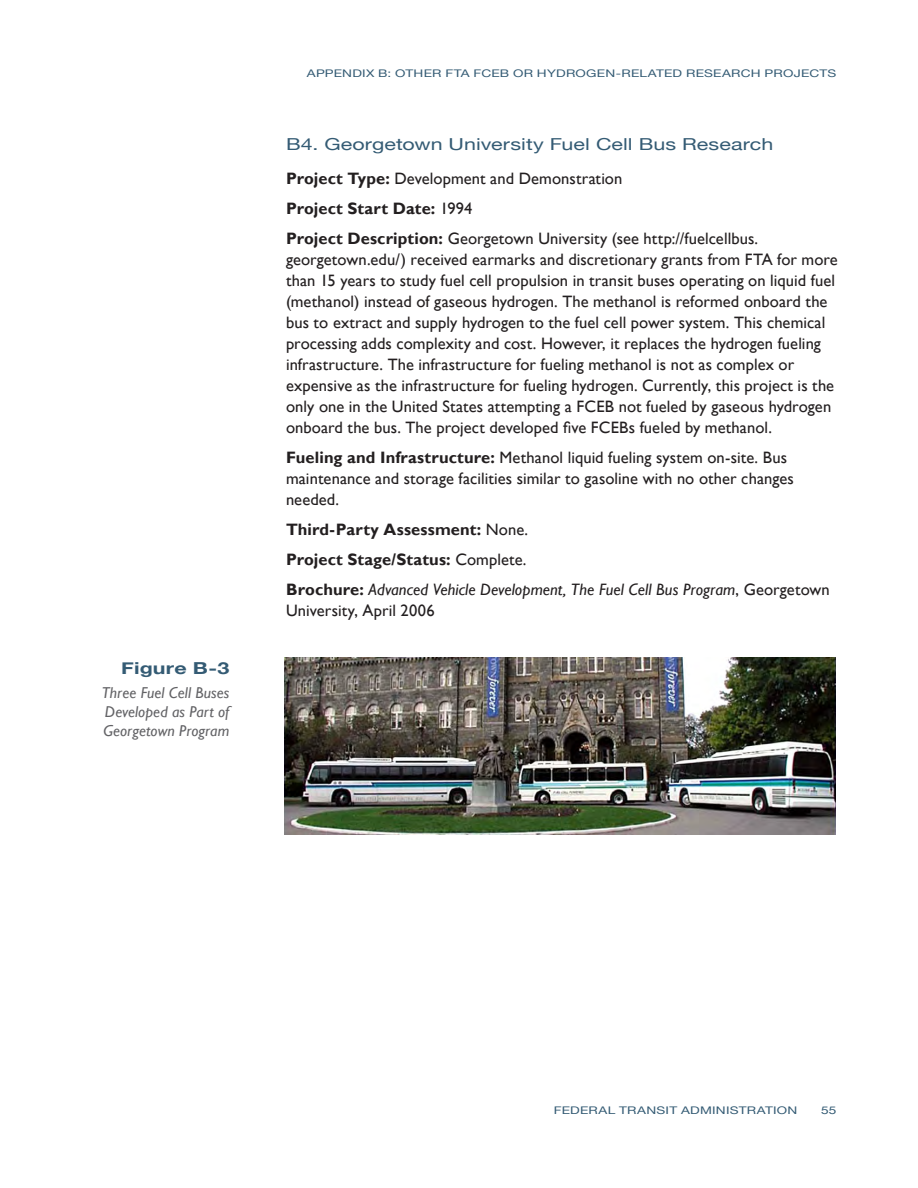
<style>
.page{position:relative;width:918px;height:1188px;background:#fff}
.page>*{position:absolute;margin:0;border:0;box-sizing:border-box;transform-origin:0 0}
.t1{font:16.5px/21px "Gill Sans";letter-spacing:.005em;color:#231f20}
.t2{font:700 16.5px/29.8px "Gill Sans";letter-spacing:.005em;color:#231f20}
.t3{font:16.5px "Helvetica Neue";letter-spacing:.005em;color:#345b74;scale:1.3 1}
.t4{font:700 16.5px "Helvetica Neue";letter-spacing:.01em;color:#345b74;scale:1.3 1}
.t5{font:italic 15.75px/18.9px "Gill Sans";letter-spacing:.005em;color:#636366;text-align:justify}
.t6{font:10.5px "Helvetica Neue";letter-spacing:.02em;color:#345b74;scale:1.3 1}
.s1{font-weight:700}
.s2{font-weight:400}
.s3{font-weight:400;font-style:italic}
</style>
<div class="page">
<img style="left:285px;top:658px;width:551px;height:177px">
<p class="t4" style="left:121px;top:653px;width:85px">Figure B-3</p>
<p class="t5" style="left:102px;top:684px;width:129px">Three Fuel Cell Buses Developed as Part of Georgetown Program</p>
<p class="t6" style="left:307px;top:64px;width:409px">APPENDIX B: OTHER FTA FCEB OR HYDROGEN-RELATED RESEARCH PROJECTS</p>
<p class="t3" style="left:286px;top:130px;width:376px">B4. Georgetown University Fuel Cell Bus Research</p>
<p class="t1" style="left:286px;top:169px;width:338px"><span class="s1">Project Type:</span> Development and Demonstration</p>
<p class="t2" style="left:286px;top:194px;width:188px">Project Start Date: <span class="s2">1994</span></p>
<p class="t1" style="left:286px;top:229px;width:553px"><span class="s1">Project Description:</span> Georgetown University (see http://fuelcellbus. georgetown.edu/) received earmarks and discretionary grants from FTA for more than 15 years to study fuel cell propulsion in transit buses operating on liquid fuel</p>
<p class="t1" style="left:286px;top:292px;width:543px">(methanol) instead of gaseous hydrogen. The methanol is reformed onboard the</p>
<p class="t1" style="left:286px;top:313px;width:550px">bus to extract and supply hydrogen to the fuel cell power system. This chemical processing adds complexity and cost. However, it replaces the hydrogen fueling infrastructure. The infrastructure for fueling methanol is not as complex or expensive as the infrastructure for fueling hydrogen. Currently, this project is the</p>
<p class="t1" style="left:286px;top:397px;width:547px">only one in the United States attempting a FCEB not fueled by gaseous hydrogen</p>
<p class="t1" style="left:286px;top:418px;width:487px">onboard the bus. The project developed five FCEBs fueled by methanol.</p>
<p class="t1" style="left:286px;top:447px;width:503px"><span class="s1">Fueling and Infrastructure:</span> Methanol liquid fueling system on-site. Bus</p>
<p class="t1" style="left:286px;top:468px;width:510px">maintenance and storage facilities similar to gasoline with no other changes</p>
<p class="t2" style="left:286px;top:485px;width:545px"><span class="s2">needed.<br></span>Third-Party Assessment: <span class="s2">None.<br></span>Project Stage/Status: <span class="s2">Complete.<br></span>Brochure: <span class="s3">Advanced Vehicle Development, The Fuel Cell Bus Program</span><span class="s2">, Georgetown</span></p>
<p class="t1" style="left:286px;top:600px;width:150px">University, April 2006</p>
<p class="t6" style="left:554px;top:1102px;width:189px">FEDERAL TRANSIT ADMINISTRATION</p>
<p class="t6" style="left:821px;top:1102px;width:13px">55</p>
</div>
